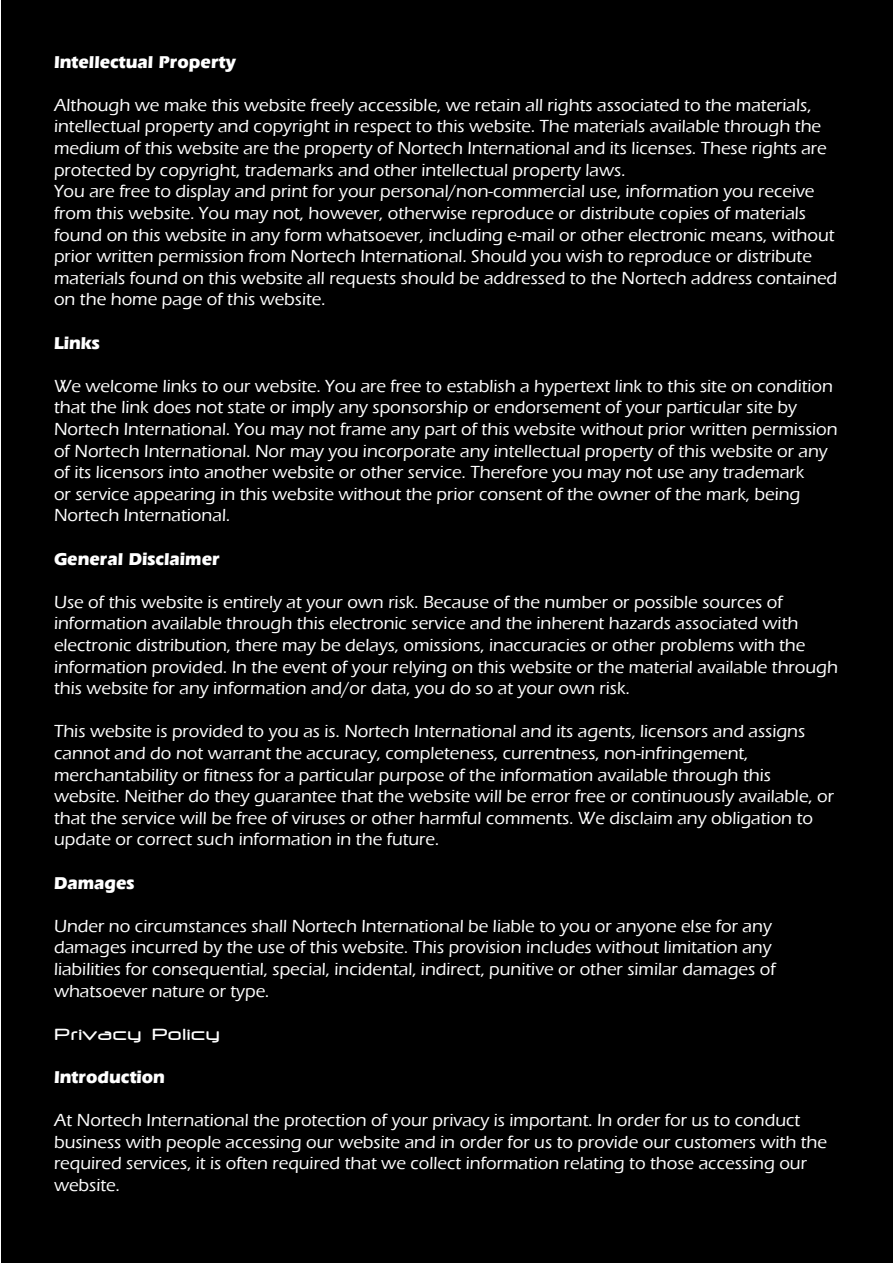
<style>
.page{position:relative;width:893px;height:1263px;background:#fff}
.page>*{position:absolute;margin:0;border:0;box-sizing:border-box;transform-origin:0 0}
.t1{font:500 18px/21.6px "Eras ITC";color:#fff}
.t2{font:700 18px "Eras IT Cby BT";color:#fff}
.t3{font:500 18px "Nortech";color:#fff}
</style>
<div class="page">
<div style="left:1px;top:0;width:892px;height:1263px;background:#000"></div>
<p class="t2" style="left:54px;top:51px;width:183px">Intellectual Property</p>
<p class="t1" style="left:54px;top:94px;width:785px">Although we make this website freely accessible, we retain all rights associated to the materials, intellectual property and copyright in respect to this website. The materials available through the medium of this website are the property of Nortech International and its licenses. These rights are protected by copyright, trademarks and other intellectual property laws.<br>You are free to display and print for your personal/non-commercial use, information you receive from this website. You may not, however, otherwise reproduce or distribute copies of materials found on this website in any form whatsoever, including e-mail or other electronic means, without prior written permission from Nortech International. Should you wish to reproduce or distribute materials found on this website all requests should be addressed to the Nortech address contained on the home page of this website.</p>
<p class="t2" style="left:54px;top:331px;width:47px">Links</p>
<p class="t1" style="left:54px;top:375px;width:785px">We welcome links to our website. You are free to establish a hypertext link to this site on condition that the link does not state or imply any sponsorship or endorsement of your particular site by Nortech International. You may not frame any part of this website without prior written permission of Nortech International. Nor may you incorporate any intellectual property of this website or any of its licensors into another website or other service. Therefore you may not use any trademark<br>or service appearing in this website without the prior consent of the owner of the mark, being Nortech International.</p>
<p class="t2" style="left:54px;top:547px;width:167px">General Disclaimer</p>
<p class="t1" style="left:54px;top:591px;width:785px">Use of this website is entirely at your own risk. Because of the number or possible sources of information available through this electronic service and the inherent hazards associated with electronic distribution, there may be delays, omissions, inaccuracies or other problems with the information provided. In the event of your relying on this website or the material available through this website for any information and/or data, you do so at your own risk.</p>
<p class="t1" style="left:54px;top:721px;width:781px">This website is provided to you as is. Nortech International and its agents, licensors and assigns cannot and do not warrant the accuracy, completeness, currentness, non-infringement, merchantability or fitness for a particular purpose of the information available through this website. Neither do they guarantee that the website will be error free or continuously available, or that the service will be free of viruses or other harmful comments. We disclaim any obligation to update or correct such information in the future.</p>
<p class="t2" style="left:54px;top:871px;width:82px">Damages</p>
<p class="t1" style="left:54px;top:915px;width:723px">Under no circumstances shall Nortech International be liable to you or anyone else for any damages incurred by the use of this website. This provision includes without limitation any liabilities for consequential, special, incidental, indirect, punitive or other similar damages of whatsoever nature or type.</p>
<p class="t3" style="left:54px;top:1026px;width:168px">Privacy Policy</p>
<p class="t2" style="left:54px;top:1066px;width:113px">Introduction</p>
<p class="t1" style="left:54px;top:1110px;width:775px">At Nortech International the protection of your privacy is important. In order for us to conduct business with people accessing our website and in order for us to provide our customers with the required services, it is often required that we collect information relating to those accessing our website.</p>
</div>
